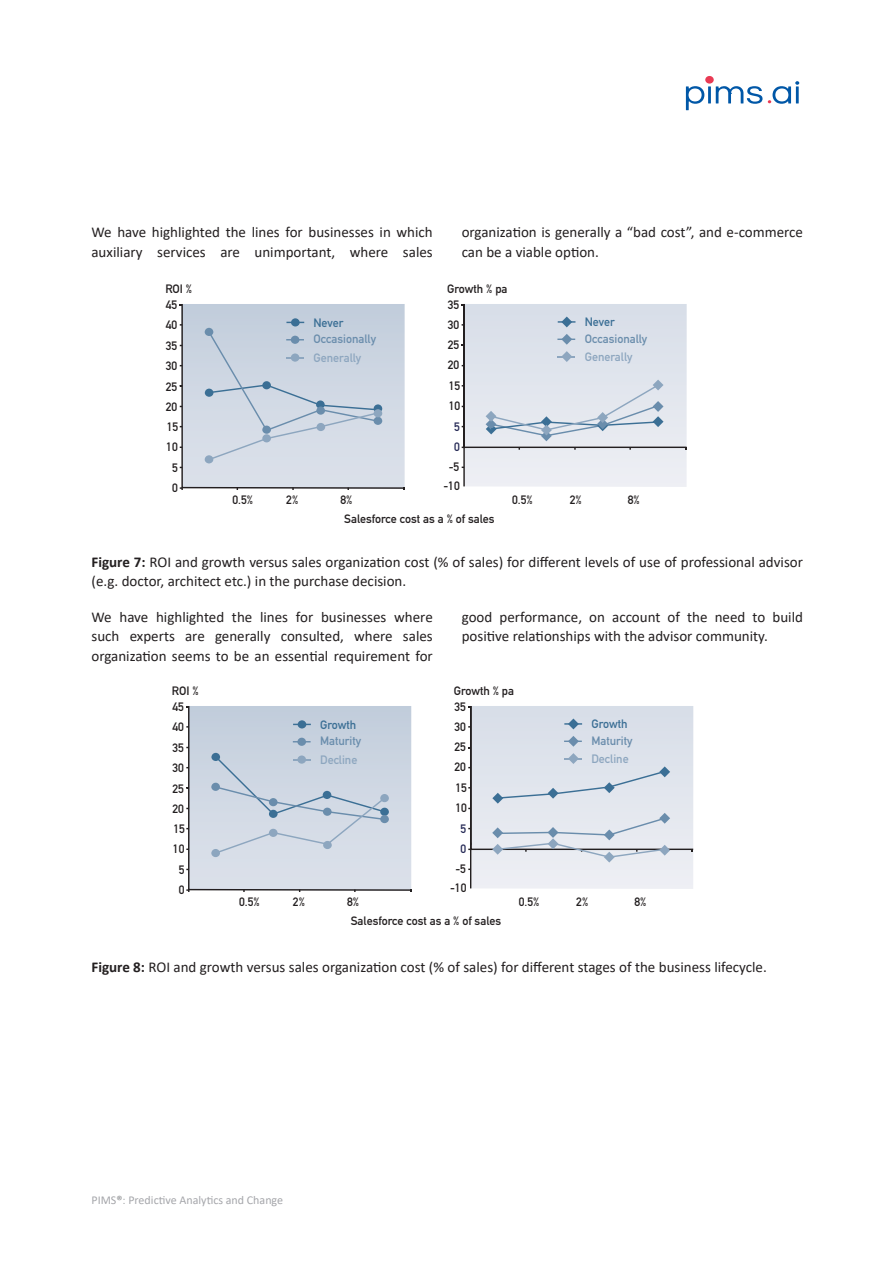
<style>
.page{position:relative;width:893px;height:1263px;background:#fff}
.page>*{position:absolute;margin:0;border:0;box-sizing:border-box;transform-origin:0 0}
._20_Fliess_HelvRoman_8_75_11_75_schw{font:15px/19.5px "Calibri";color:#231f20}
.t1{font:12px/20.4px "DIN Mittelschrift";color:#231f20;text-align:center}
.t2{font:12px/16.4px "DIN Mittelschrift";color:#6a8dac}
._20_Fliess_HelvRoman_8_75_11_75_schw-2{font:12px "Calibri";color:#a5a6aa}
.t3{font:12px "DIN Mittelschrift";color:#8da6bf}
.t4{font:12px "DIN Mittelschrift";color:#262a56}
.s1{color:#3b6f95}
.s2{font-weight:700}
.s3{color:#828487}
.s4{font-weight:300;color:#97999c}
</style>
<div class="page">
<svg style="left:180px;top:304px;width:225px;height:186px;background:#cbd4e0"></svg>
<div style="left:291px;top:353px;width:8px;height:9px;background:#8da6bf;border-radius:50%"></div>
<svg style="left:462px;top:304px;width:225px;height:183px;background:#dce1e9"></svg>
<svg style="left:186px;top:706px;width:226px;height:186px;background:#cad3df"></svg>
<div style="left:297px;top:755px;width:9px;height:9px;background:#8da6bf;border-radius:50%"></div>
<svg style="left:468px;top:706px;width:225px;height:183px;background:#dce1ea"></svg>
<svg style="left:686px;top:86px;width:18px;height:24px"></svg>
<hr style="left:708px;top:86px;width:3px;height:17px;background:#0057a7">
<div style="left:705px;top:76px;width:9px;height:8px;background:#e93a54;border-radius:50%"></div>
<svg style="left:768px;top:81px;width:31px;height:23px"></svg>
<svg style="left:716px;top:86px;width:46px;height:18px"></svg>
<p class="_20_Fliess_HelvRoman_8_75_11_75_schw" style="left:91px;top:222px;width:343px">We have highlighted the lines for businesses in which auxiliary services are unimportant, where sales</p>
<p class="_20_Fliess_HelvRoman_8_75_11_75_schw" style="left:462px;top:222px;width:343px">organization is generally a “bad cost”, and e-commerce can be a viable option.</p>
<p class="t1" style="left:165px;top:279px;width:28px">ROI %</p>
<p class="t1" style="left:447px;top:279px;width:62px">Growth % pa</p>
<p class="t1" style="left:166px;top:294px;width:13px">45</p>
<p class="t1" style="left:448px;top:294px;width:13px">35</p>
<p class="t1" style="left:166px;top:315px;width:13px">40</p>
<p class="t1" style="left:166px;top:335px;width:13px">35</p>
<p class="t1" style="left:166px;top:355px;width:13px">30</p>
<p class="t2" style="left:313px;top:314px;width:64px"><span class="s1">Never<br></span>Occasionally</p>
<p class="t3" style="left:313px;top:350px;width:49px">Generally</p>
<p class="t1" style="left:448px;top:315px;width:13px">30</p>
<p class="t1" style="left:448px;top:335px;width:13px">25</p>
<p class="t1" style="left:448px;top:355px;width:13px">20</p>
<p class="t2" style="left:585px;top:314px;width:64px"><span class="s1">Never<br></span>Occasionally</p>
<p class="t3" style="left:585px;top:350px;width:49px">Generally</p>
<p class="t1" style="left:166px;top:376px;width:13px">25</p>
<p class="t1" style="left:449px;top:375px;width:13px">15</p>
<p class="t1" style="left:166px;top:396px;width:13px">20</p>
<p class="t1" style="left:449px;top:396px;width:13px">10</p>
<p class="t1" style="left:167px;top:416px;width:13px">15</p>
<p class="t4" style="left:454px;top:420px;width:7px">5</p>
<p class="t1" style="left:166px;top:437px;width:13px">10<br>5<br>0</p>
<p class="t4" style="left:454px;top:440px;width:7px">0</p>
<p class="t1" style="left:449px;top:457px;width:12px">-5</p>
<p class="t1" style="left:443px;top:475px;width:18px">-10</p>
<p class="t1" style="left:233px;top:490px;width:22px">0.5%</p>
<p class="t1" style="left:286px;top:490px;width:13px">2%</p>
<p class="t1" style="left:341px;top:490px;width:13px">8%</p>
<p class="t1" style="left:512px;top:489px;width:22px">0.5%</p>
<p class="t1" style="left:570px;top:489px;width:13px">2%</p>
<p class="t1" style="left:628px;top:489px;width:13px">8%</p>
<p class="t1" style="left:344px;top:509px;width:152px">Salesforce cost as a % of sales</p>
<p class="_20_Fliess_HelvRoman_8_75_11_75_schw" style="left:91px;top:551px;width:713px"><span class="s2">Figure 7:</span> ROI and growth versus sales organization cost (% of sales) for different levels of use of professional advisor (e.g. doctor, architect etc.) in the purchase decision.</p>
<p class="_20_Fliess_HelvRoman_8_75_11_75_schw" style="left:91px;top:606px;width:343px;text-align:justify">We have highlighted the lines for businesses where such experts are generally consulted, where sales organization seems to be an essential requirement for</p>
<p class="_20_Fliess_HelvRoman_8_75_11_75_schw" style="left:462px;top:606px;width:343px">good performance, on account of the need to build positive relationships with the advisor community.</p>
<p class="t1" style="left:172px;top:681px;width:28px">ROI %</p>
<p class="t1" style="left:454px;top:681px;width:62px">Growth % pa</p>
<p class="t1" style="left:172px;top:696px;width:13px">45</p>
<p class="t1" style="left:454px;top:696px;width:13px">35</p>
<p class="t1" style="left:172px;top:717px;width:13px">40</p>
<p class="t1" style="left:172px;top:737px;width:13px">35</p>
<p class="t1" style="left:172px;top:757px;width:13px">30</p>
<p class="t2" style="left:320px;top:716px;width:43px"><span class="s1">Growth<br></span>Maturity</p>
<p class="t3" style="left:320px;top:752px;width:39px">Decline</p>
<p class="t1" style="left:454px;top:717px;width:13px">30</p>
<p class="t1" style="left:454px;top:737px;width:13px">25</p>
<p class="t1" style="left:454px;top:757px;width:13px">20</p>
<p class="t2" style="left:591px;top:716px;width:43px"><span class="s1">Growth<br></span>Maturity</p>
<p class="t3" style="left:591px;top:752px;width:39px">Decline</p>
<p class="t1" style="left:172px;top:778px;width:13px">25</p>
<p class="t1" style="left:455px;top:777px;width:13px">15</p>
<p class="t1" style="left:172px;top:798px;width:13px">20</p>
<p class="t1" style="left:455px;top:798px;width:13px">10</p>
<p class="t1" style="left:173px;top:818px;width:13px">15</p>
<p class="t4" style="left:461px;top:822px;width:7px">5</p>
<p class="t1" style="left:173px;top:839px;width:13px">10<br>5<br>0</p>
<p class="t4" style="left:461px;top:842px;width:7px">0</p>
<p class="t1" style="left:455px;top:858px;width:12px">-5</p>
<p class="t1" style="left:450px;top:877px;width:18px">-10</p>
<p class="t1" style="left:239px;top:892px;width:22px">0.5%</p>
<p class="t1" style="left:293px;top:892px;width:13px">2%</p>
<p class="t1" style="left:347px;top:892px;width:13px">8%</p>
<p class="t1" style="left:519px;top:891px;width:22px">0.5%</p>
<p class="t1" style="left:576px;top:891px;width:13px">2%</p>
<p class="t1" style="left:634px;top:891px;width:13px">8%</p>
<p class="t1" style="left:351px;top:911px;width:152px">Salesforce cost as a % of sales</p>
<p class="_20_Fliess_HelvRoman_8_75_11_75_schw" style="left:91px;top:957px;width:677px"><span class="s2">Figure 8:</span> ROI and growth versus sales organization cost (% of sales) for different stages of the business lifecycle.</p>
<p class="_20_Fliess_HelvRoman_8_75_11_75_schw-2" style="left:91px;top:1192px;width:193px">PIMS<span class="s3">®</span><span class="s4">:</span> Predictive Analytics and Change</p>
</div>
